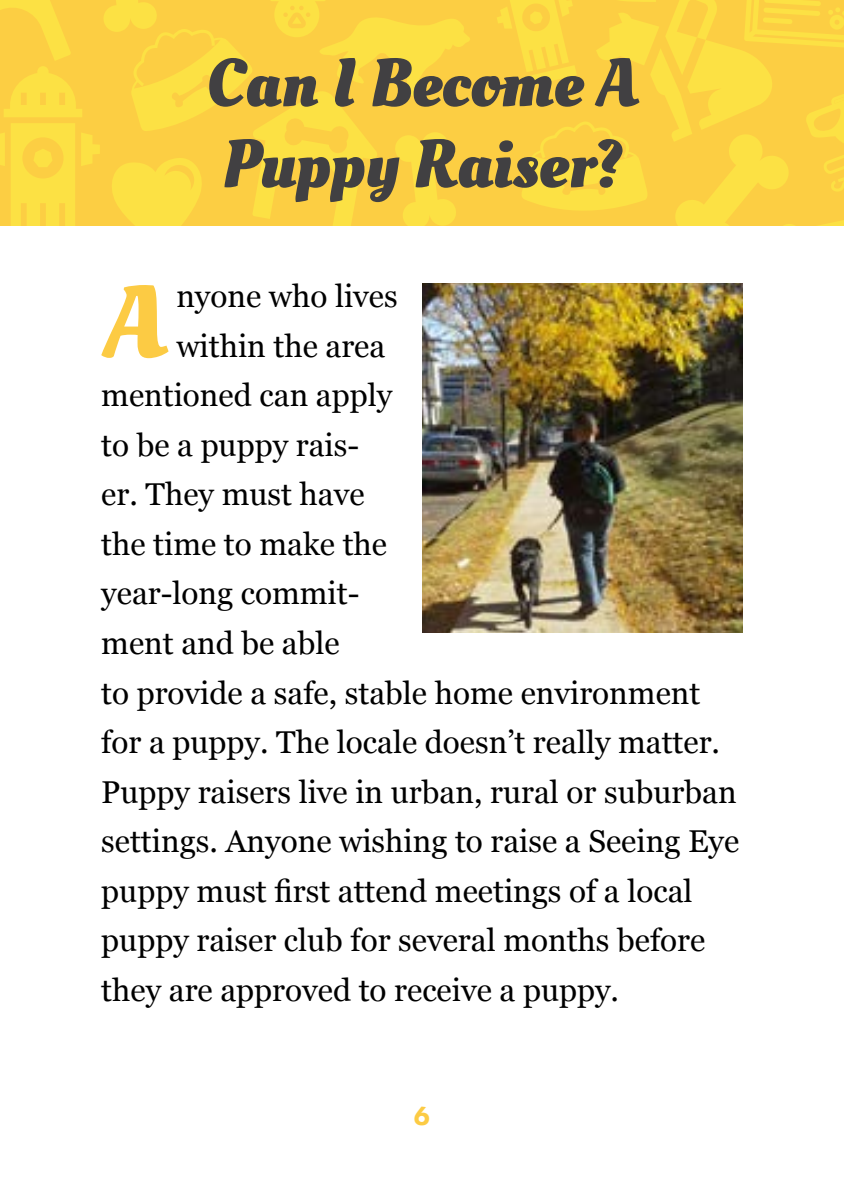
<style>
.page{position:relative;width:844px;height:1193px;background:#fff}
.page>*{position:absolute;margin:0;border:0;box-sizing:border-box;transform-origin:0 0}
.t1{font:700 101.25px "Oleo Script";color:#fccb44}
.t2{font:700 67.5px/81px "Oleo Script";color:#414042}
.t3{font:31.5px "Georgia";color:#000}
.t4{font:800 27px "Futura PT";color:#fccb44}
</style>
<div class="page">
<div style="left:0;top:0;width:844px;height:225px;background:linear-gradient(to right,#fcd543,#fcd343)"></div>
<img style="left:422px;top:284px;width:321px;height:348px">
<h2 class="t2" style="left:206px;top:43px;width:433px">Can I Become A<br>Puppy Raiser?</h2>
<h1 class="t1" style="left:104px;top:262px;width:63px">A</h1>
<p class="t3" style="left:176px;top:273px;width:223px">nyone who lives</p>
<p class="t3" style="left:176px;top:323px;width:210px">within the area</p>
<p class="t3" style="left:101px;top:372px;width:292px">mentioned can apply</p>
<p class="t3" style="left:101px;top:422px;width:259px">to be a puppy rais-</p>
<p class="t3" style="left:101px;top:471px;width:265px">er. They must have</p>
<p class="t3" style="left:101px;top:521px;width:287px">the time to make the</p>
<p class="t3" style="left:101px;top:570px;width:260px">year-long commit-</p>
<p class="t3" style="left:101px;top:620px;width:240px">ment and be able</p>
<p class="t3" style="left:101px;top:669px;width:600px">to provide a safe, stable home environment</p>
<p class="t3" style="left:101px;top:719px;width:620px">for a puppy. The locale doesn’t really matter.</p>
<p class="t3" style="left:101px;top:768px;width:637px">Puppy raisers live in urban, rural or suburban</p>
<p class="t3" style="left:101px;top:818px;width:639px">settings. Anyone wishing to raise a Seeing Eye</p>
<p class="t3" style="left:101px;top:867px;width:593px">puppy must first attend meetings of a local</p>
<p class="t3" style="left:101px;top:917px;width:605px">puppy raiser club for several months before</p>
<p class="t3" style="left:101px;top:966px;width:519px">they are approved to receive a puppy.</p>
<p class="t4" style="left:414px;top:1099px;width:18px">6</p>
</div>
